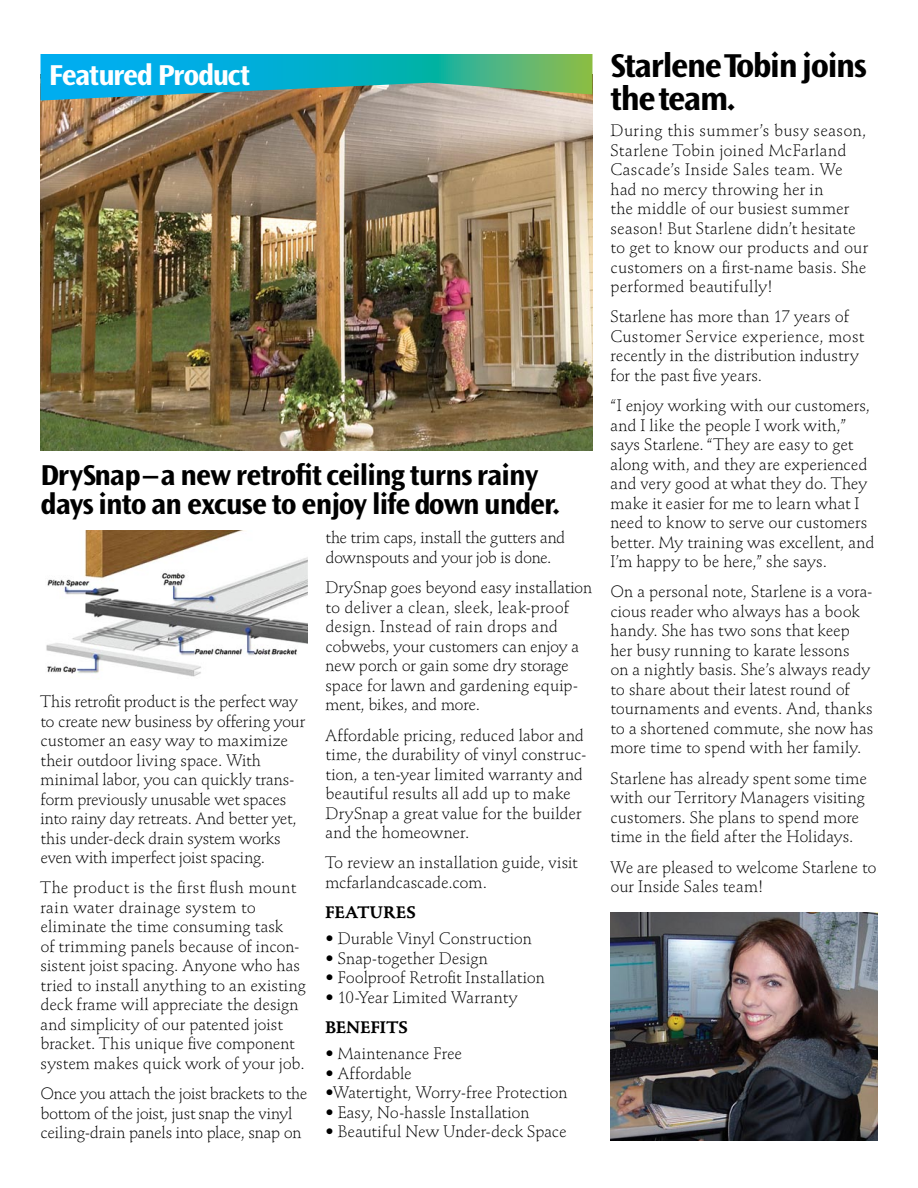
<style>
.page{position:relative;width:918px;height:1188px;background:#fff}
.page>*{position:absolute;margin:0;border:0;box-sizing:border-box;transform-origin:0 0}
.t1{font:34.5px/33px "Ocean Sans MM";letter-spacing:-.04em;color:#000}
.t2{font:30px/28.5px "Ocean Sans MM";letter-spacing:-.03em;color:#000}
.t3{font:30px "Ocean Sans MM";letter-spacing:-.04em;color:#fff}
.t4{font:300 16.5px/19.5px "Stempel Schneidler";letter-spacing:-.005em;color:#000}
.t5{font:300 16.5px "Stempel Schneidler";letter-spacing:.02em;color:#000}
.t6{font:700 16.5px "Stempel Schneidler";letter-spacing:.015em;color:#000}
</style>
<div class="page">
<img style="left:40px;top:101px;width:552px;height:350px">
<svg style="left:40px;top:54px;width:552px;height:47px;background:#3aabb0"></svg>
<img style="left:46px;top:531px;width:262px;height:146px">
<img style="left:610px;top:913px;width:267px;height:228px">
<h2 class="t3" style="left:49px;top:59px;width:203px">Featured Product</h2>
<h2 class="t2" style="left:40px;top:462px;width:522px">DrySnap–a new retrofit ceiling turns rainy days into an excuse to enjoy life down under.</h2>
<p class="t4" style="left:40px;top:692px;width:266px">This retrofit product is the perfect way to create new business by offering your customer an easy way to maximize their outdoor living space. With minimal labor, you can quickly trans&shy;form previously unusable wet spaces into rainy day retreats. And better yet, this under-deck drain system works even with imperfect joist spacing.</p>
<p class="t4" style="left:40px;top:878px;width:267px">The product is the first flush mount rain water drainage system to eliminate the time consuming task<br>of trimming panels because of incon&shy;sistent joist spacing. Anyone who has tried to install anything to an existing deck frame will appreciate the design and simplicity of our patented joist bracket. This unique five component system makes quick work of your job.</p>
<p class="t4" style="left:40px;top:1084px;width:268px">Once you attach the joist brackets to the bottom of the joist, just snap the vinyl ceiling-drain panels into place, snap on</p>
<p class="t4" style="left:326px;top:528px;width:241px">the trim caps, install the gutters and downspouts and your job is done.</p>
<p class="t4" style="left:326px;top:578px;width:268px">DrySnap goes beyond easy installation to deliver a clean, sleek, leak-proof design. Instead of rain drops and cobwebs, your customers can enjoy a new porch or gain some dry storage space for lawn and gardening equip&shy;ment, bikes, and more.</p>
<p class="t4" style="left:326px;top:726px;width:263px">Affordable pricing, reduced labor and time, the durability of vinyl construc&shy;tion, a ten-year limited warranty and beautiful results all add up to make DrySnap a great value for the builder and the homeowner.</p>
<p class="t4" style="left:326px;top:853px;width:253px">To review an installation guide, visit mcfarlandcascade.com.</p>
<p class="t6" style="left:326px;top:902px;width:92px">FEATURES</p>
<p class="t4" style="left:326px;top:929px;width:208px">• Durable Vinyl Construction</p>
<p class="t4" style="left:326px;top:949px;width:164px">• Snap-together Design</p>
<p class="t4" style="left:326px;top:968px;width:221px">• Foolproof Retrofit Installation</p>
<p class="t5" style="left:326px;top:988px;width:194px">• 10-Year Limited Warranty</p>
<p class="t6" style="left:326px;top:1018px;width:84px">BENEFITS</p>
<p class="t4" style="left:326px;top:1044px;width:138px">• Maintenance Free</p>
<p class="t4" style="left:326px;top:1064px;width:88px">• Affordable</p>
<p class="t4" style="left:326px;top:1083px;width:244px">•Watertight, Worry-free Protection</p>
<p class="t4" style="left:326px;top:1103px;width:206px">• Easy, No-hassle Installation</p>
<p class="t4" style="left:326px;top:1122px;width:243px">• Beautiful New Under-deck Space</p>
<h1 class="t1" style="left:610px;top:49px;width:258px">Starlene Tobin joins the team.</h1>
<p class="t4" style="left:610px;top:121px;width:259px">During this summer’s busy season,<br>Starlene Tobin joined McFarland<br>Cascade’s Inside Sales team. We had no mercy throwing her in<br>the middle of our busiest summer season! But Starlene didn’t hesitate to get to know our products and our customers on a first-name basis. She performed beautifully!</p>
<p class="t4" style="left:610px;top:307px;width:255px">Starlene has more than 17 years of<br>Customer Service experience, most recently in the distribution industry for the past five years.</p>
<p class="t4" style="left:610px;top:396px;width:266px">“I enjoy working with our customers, and I like the people I work with,” says Starlene. “They are easy to get along with, and they are experienced and very good at what they do. They make it easier for me to learn what I need to know to serve our customers better. My training was excellent, and I’m happy to be here,” she says.</p>
<p class="t4" style="left:610px;top:582px;width:265px">On a personal note, Starlene is a vora&shy;cious reader who always has a book handy. She has two sons that keep her busy running to karate lessons<br>on a nightly basis. She’s always ready to share about their latest round of tournaments and events. And, thanks to a shortened commute, she now has more time to spend with her family.</p>
<p class="t4" style="left:610px;top:769px;width:258px">Starlene has already spent some time with our Territory Managers visiting customers. She plans to spend more time in the field after the Holidays.</p>
<p class="t4" style="left:610px;top:858px;width:268px">We are pleased to welcome Starlene to our Inside Sales team!</p>
</div>
